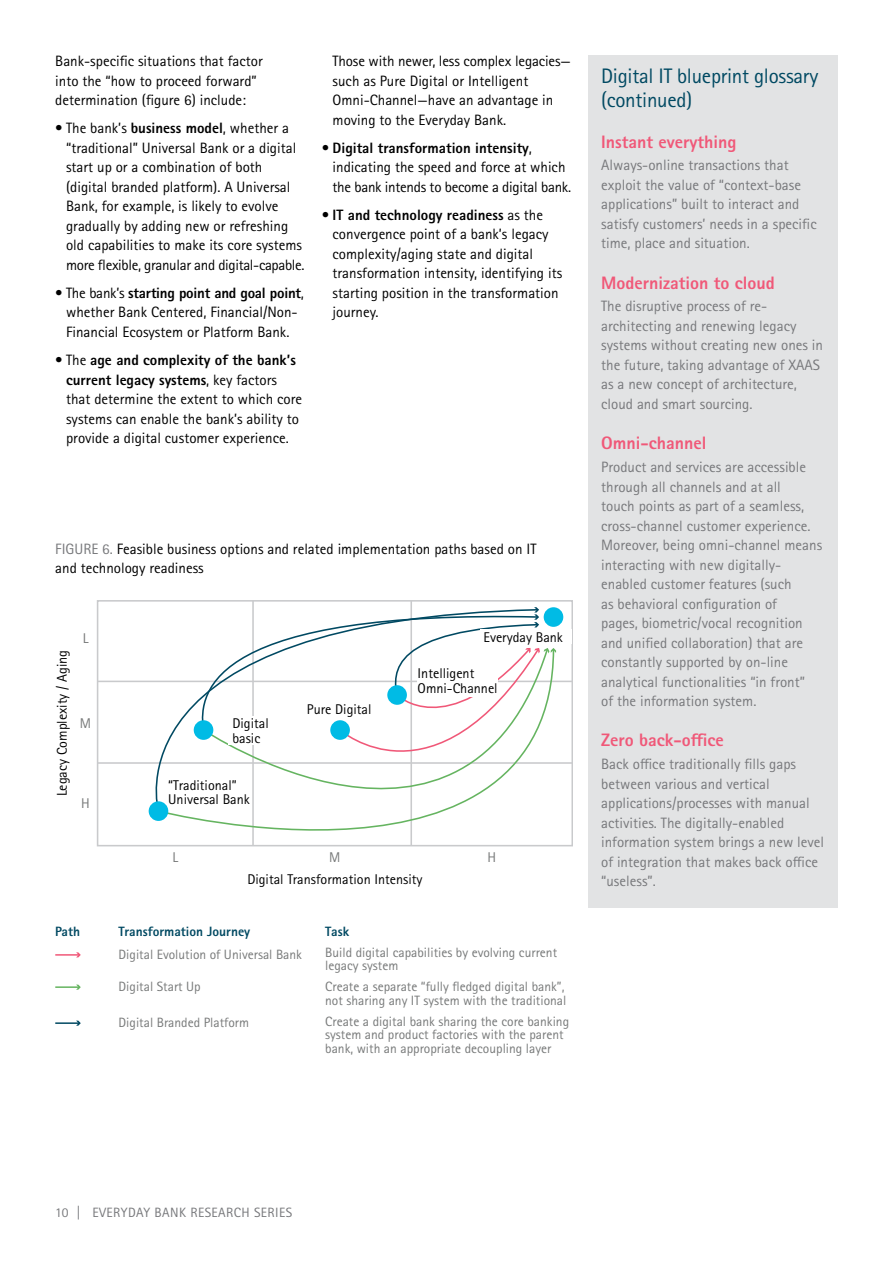
<style>
.page{position:relative;width:893px;height:1263px;background:#fff}
.page>*{position:absolute;margin:0;border:0;box-sizing:border-box;transform-origin:0 0}
.t1{font:21px/24px "Rotis Sans Seriffor ACN";letter-spacing:-.015em;color:#004962}
.t2{font:800 18px "Rotis Sans Seriffor ACN";color:#f05878}
.t3{font:15px/19.5px "Rotis Sans Seriffor ACN";color:#000}
.t4{font:15px/19.5px "Rotis Sans Seriffor ACN";color:#77787b}
.t5{font:14.1px/14.1px "Rotis Sans Seriffor ACN";color:#000}
.t6{font:14.1px "Rotis Sans Seriffor ACN";color:#777979}
.t7{font:13.5px/13.5px "Rotis Sans Seriffor ACN";color:#777979}
.t8{font:13.5px "Rotis Sans Seriffor ACN";letter-spacing:.03em;color:#77787b}
.t9{font:800 13.5px "Rotis Sans Seriffor ACN";color:#004962}
.s1{font-weight:800}
.s2{color:#77787b}
</style>
<div class="page">
<svg style="left:97px;top:600px;width:475px;height:246px"></svg>
<hr style="left:252px;top:601px;width:2px;height:245px;background:#c9cacc">
<hr style="left:410px;top:601px;width:2px;height:245px;background:#c9cacc">
<hr style="left:98px;top:762px;width:474px;height:2px;background:#c9cacc">
<hr style="left:98px;top:681px;width:474px;height:1px;background:#c9cacc">
<div style="left:544px;top:607px;width:19px;height:20px;background:#00bbe5;border-radius:50%"></div>
<svg style="left:104px;top:608px;width:93px;height:205px"></svg>
<svg style="left:157px;top:648px;width:398px;height:199px"></svg>
<div style="left:149px;top:801px;width:19px;height:20px;background:#00bbe5;border-radius:50%"></div>
<svg style="left:202px;top:813px;width:347px;height:34px"></svg>
<div style="left:194px;top:720px;width:19px;height:20px;background:#00bbe5;border-radius:50%"></div>
<svg style="left:197px;top:607px;width:359px;height:206px"></svg>
<div style="left:387px;top:685px;width:20px;height:20px;background:#00bbe5;border-radius:50%"></div>
<div style="left:228px;top:716px;width:51px;height:29px;background:#fff"></div>
<div style="left:418px;top:667px;width:80px;height:29px;background:#fff"></div>
<div style="left:480px;top:630px;width:92px;height:14px;background:#fff"></div>
<hr style="left:55px;top:954px;width:24px;height:2px;background:#f05878">
<svg style="left:76px;top:952px;width:5px;height:5px"></svg>
<hr style="left:55px;top:986px;width:24px;height:2px;background:#65b460">
<svg style="left:76px;top:984px;width:5px;height:6px"></svg>
<hr style="left:55px;top:1022px;width:24px;height:2px;background:#004962">
<svg style="left:76px;top:1020px;width:5px;height:6px"></svg>
<div style="left:588px;top:55px;width:250px;height:852px;background:#e2e3e4"></div>
<p class="t3" style="left:55px;top:51px;width:209px">Bank-specific situations that factor into the “how to proceed forward” determination (figure 6) include:</p>
<p class="t3" style="left:66px;top:119px;width:240px;text-indent:-11px">• The bank’s <span class="s1">business model</span>, whether a “traditional” Universal Bank or a digital start up or a combination of both (digital branded platform). A Universal Bank, for example, is likely to evolve gradually by adding new or refreshing old capabilities to make its core systems more flexible, granular and digital-capable.</p>
<p class="t3" style="left:55px;top:283px;width:250px;text-align:center">• The bank’s <span class="s1">starting point and goal point</span>, whether Bank Centered, Financial/Non-<br>Financial Ecosystem or Platform Bank.</p>
<p class="t3" style="left:66px;top:350px;width:237px;text-indent:-11px">• The <span class="s1">age and complexity of the bank’s current legacy systems</span>, key factors that determine the extent to which core systems can enable the bank’s ability to provide a digital customer experience.</p>
<p class="t3" style="left:333px;top:51px;width:240px">Those with newer, less complex legacies— such as Pure Digital or Intelligent Omni-Channel—have an advantage in moving to the Everyday Bank.</p>
<p class="t3" style="left:333px;top:138px;width:240px;text-indent:-11px">• <span class="s1">Digital transformation intensity</span>, indicating the speed and force at which the bank intends to become a digital bank.</p>
<p class="t3" style="left:333px;top:205px;width:231px;text-indent:-11px">• <span class="s1">IT and technology readiness</span> as the convergence point of a bank’s legacy complexity/aging state and digital transformation intensity, identifying its starting position in the transformation journey.</p>
<p class="t3" style="left:55px;top:539px;width:483px"><span class="s2">FIGURE 6.</span> Feasible business options and related implementation paths based on IT and technology readiness</p>
<p class="t5" style="left:55px;top:796px;width:148px;rotate:-90deg">Legacy Complexity / Aging</p>
<p class="t6" style="left:83px;top:630px;width:7px">L</p>
<p class="t6" style="left:80px;top:715px;width:13px">M</p>
<p class="t6" style="left:81px;top:795px;width:10px">H</p>
<p class="t5" style="left:483px;top:630px;width:81px">Everyday Bank</p>
<p class="t5" style="left:232px;top:717px;width:38px">Digital basic</p>
<p class="t5" style="left:168px;top:778px;width:83px">“Traditional”<br>Universal Bank</p>
<p class="t6" style="left:173px;top:849px;width:7px">L</p>
<p class="t5" style="left:307px;top:702px;width:66px">Pure Digital</p>
<p class="t6" style="left:329px;top:849px;width:13px">M</p>
<p class="t5" style="left:418px;top:667px;width:82px">Intelligent<br>Omni-Channel</p>
<p class="t6" style="left:487px;top:849px;width:10px">H</p>
<p class="t5" style="left:247px;top:872px;width:177px">Digital Transformation Intensity</p>
<p class="t9" style="left:55px;top:922px;width:26px">Path</p>
<p class="t9" style="left:119px;top:922px;width:133px">Transformation Journey</p>
<p class="t7" style="left:119px;top:947px;width:185px">Digital Evolution of Universal Bank</p>
<p class="t7" style="left:119px;top:980px;width:84px">Digital Start Up</p>
<p class="t7" style="left:119px;top:1016px;width:132px">Digital Branded Platform</p>
<p class="t9" style="left:325px;top:922px;width:25px">Task</p>
<p class="t7" style="left:325px;top:945px;width:233px">Build digital capabilities by evolving current legacy system</p>
<p class="t7" style="left:325px;top:980px;width:243px">Create a separate “fully fledged digital bank”, not sharing any IT system with the traditional</p>
<p class="t7" style="left:325px;top:1014px;width:245px">Create a digital bank sharing the core banking system and product factories with the parent bank, with an appropriate decoupling layer</p>
<h1 class="t1" style="left:601px;top:64px;width:219px">Digital IT blueprint glossary (continued)</h1>
<p class="t2" style="left:601px;top:130px;width:137px">Instant everything</p>
<p class="t4" style="left:601px;top:156px;width:217px">Always-online transactions that exploit the value of “context-base applications” built to interact and satisfy customers’ needs in a specific time, place and situation.</p>
<p class="t2" style="left:601px;top:271px;width:175px">Modernization to cloud</p>
<p class="t4" style="left:601px;top:297px;width:223px">The disruptive process of re&shy;architecting and renewing legacy systems without creating new ones in the future, taking advantage of XAAS as a new concept of architecture, cloud and smart sourcing.</p>
<p class="t2" style="left:601px;top:432px;width:107px">Omni-channel</p>
<p class="t4" style="left:601px;top:457px;width:223px">Product and services are accessible through all channels and at all<br>touch points as part of a seamless, cross-channel customer experience.<br>Moreover, being omni-channel means interacting with new digitally&shy;enabled customer features (such<br>as behavioral configuration of<br>pages, biometric/vocal recognition and unified collaboration) that are constantly supported by on-line analytical functionalities “in front”<br>of the information system.</p>
<p class="t2" style="left:601px;top:729px;width:124px">Zero back-office</p>
<p class="t4" style="left:601px;top:754px;width:224px">Back office traditionally fills gaps between various and vertical applications/processes with manual activities. The digitally-enabled information system brings a new level of integration that makes back office “useless”.</p>
<p class="t8" style="left:55px;top:1205px;width:239px">10 | EVERYDAY BANK RESEARCH SERIES</p>
</div>
